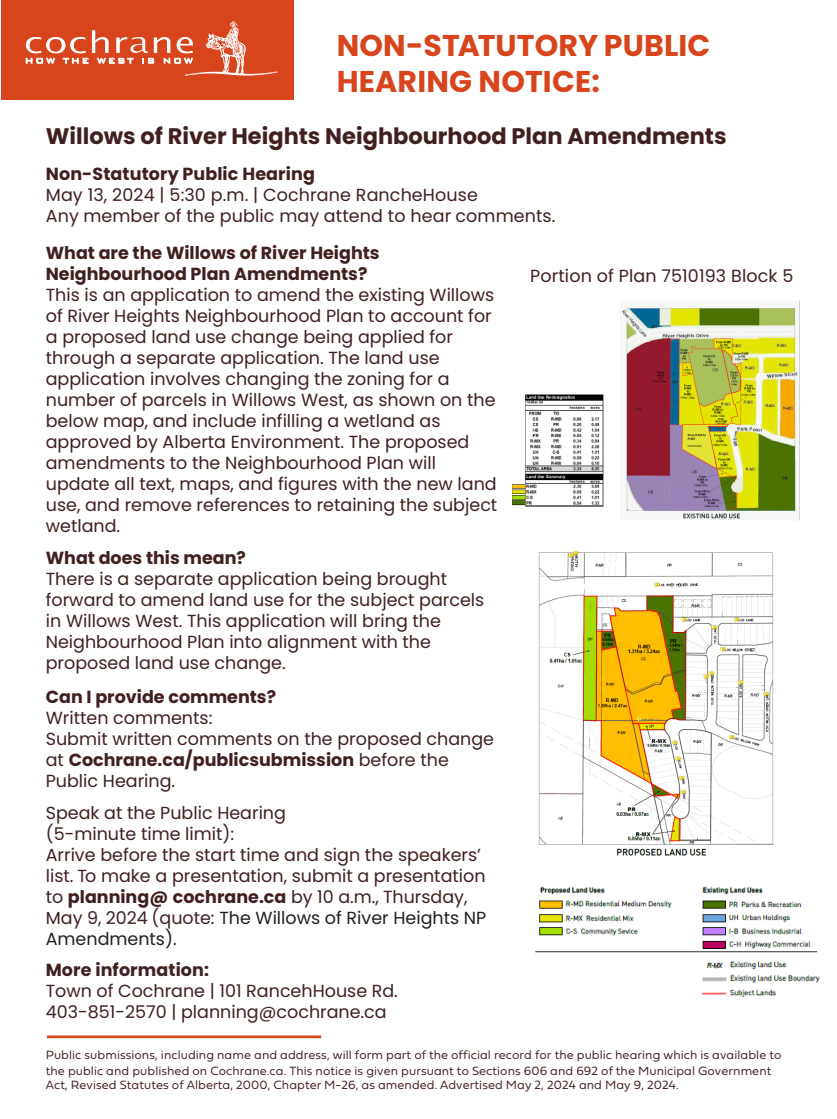
<style>
.page{position:relative;width:837px;height:1119px;background:#fff}
.page>*{position:absolute;margin:0;border:0;box-sizing:border-box;transform-origin:0 0}
.t1{font:700 30px/36px "Poppins";letter-spacing:.005em;color:#d8441c}
.t2{font:700 22.5px "Poppins";color:#421f1f}
.t3{font:17.5px/21px "Poppins";color:#421f1f}
.t4{font:17.5px/21px "Poppins";color:#402020}
.t5{font:12.5px/15px "Fieldwork Geo Light";letter-spacing:.005em;color:#421f1f}
.s1{font-weight:700}
.s2{color:#231f20}
</style>
<div class="page">
<hr style="left:47px;top:1035px;width:274px;height:3px;background:#d9461e">
<div style="left:1px;top:0;width:292px;height:99px;background:#d8441c"></div>
<svg style="left:26px;top:21px;width:252px;height:55px"></svg>
<img style="left:538px;top:551px;width:236px;height:305px">
<img style="left:621px;top:300px;width:179px;height:221px">
<img style="left:512px;top:394px;width:92px;height:113px">
<img style="left:689px;top:951px;width:131px;height:46px">
<img style="left:535px;top:886px;width:281px;height:66px">
<p class="t1" style="left:337px;top:28px;width:375px">NON-STATUTORY PUBLIC<br>HEARING NOTICE:</p>
<p class="t2" style="left:46px;top:123px;width:682px">Willows of River Heights Neighbourhood Plan Amendments</p>
<p class="t3" style="left:46px;top:163px;width:511px"><span class="s1">Non-Statutory Public Hearing<br></span>May 13, 2024 | 5:30 p.m. | Cochrane RancheHouse<br>Any member of the public may attend to hear comments.</p>
<p class="t3" style="left:46px;top:242px;width:453px"><span class="s1">What are the Willows of River Heights Neighbourhood Plan Amendments?<br></span>This is an application to amend the existing Willows of River Heights Neighbourhood Plan to account for a proposed land use change being applied for through a separate application. The land use application involves changing the zoning for a number of parcels in Willows West, as shown on the below map, and include infilling a wetland as approved by Alberta Environment. The proposed amendments to the Neighbourhood Plan will update all text, maps, and figures with the new land use, and remove references to retaining the subject wetland.</p>
<p class="t3" style="left:46px;top:547px;width:440px"><span class="s1">What does this mean?<br></span>There is a separate application being brought forward to amend land use for the subject parcels in Willows West. This application will bring the Neighbourhood Plan into alignment with the proposed land use change.</p>
<p class="t3" style="left:46px;top:686px;width:450px"><span class="s1">Can I provide comments?<br></span>Written comments:<br>Submit written comments on the proposed change at <span class="s1">Cochrane.ca/publicsubmission</span> before the<br>Public Hearing.</p>
<p class="t3" style="left:46px;top:802px;width:442px">Speak at the Public Hearing<br>(5-minute time limit):<br>Arrive before the start time and sign the speakers’ list. To make a presentation, submit a presentation to <span class="s1">planning@ cochrane.ca</span> by 10 a.m., Thursday, May 9, 2024 (quote<span class="s2">: The Willows of River Heights NP Amendments).</span></p>
<p class="t4" style="left:46px;top:959px;width:354px"><span class="s1">More information:<br></span>Town of Cochrane | 101 RancehHouse Rd.<br>403-851-2570 | planning@cochrane.ca</p>
<p class="t3" style="left:530px;top:265px;width:265px">Portion of Plan 7510193 Block 5</p>
<p class="t5" style="left:46px;top:1046px;width:737px">Public submissions, including name and address, will form part of the official record for the public hearing which is available to the public and published on Cochrane.ca. This notice is given pursuant to Sections 606 and 692 of the Municipal Government<br>Act, Revised Statutes of Alberta, 2000, Chapter M-26, as amended. Advertised May 2, 2024 and May 9, 2024.</p>
</div>
